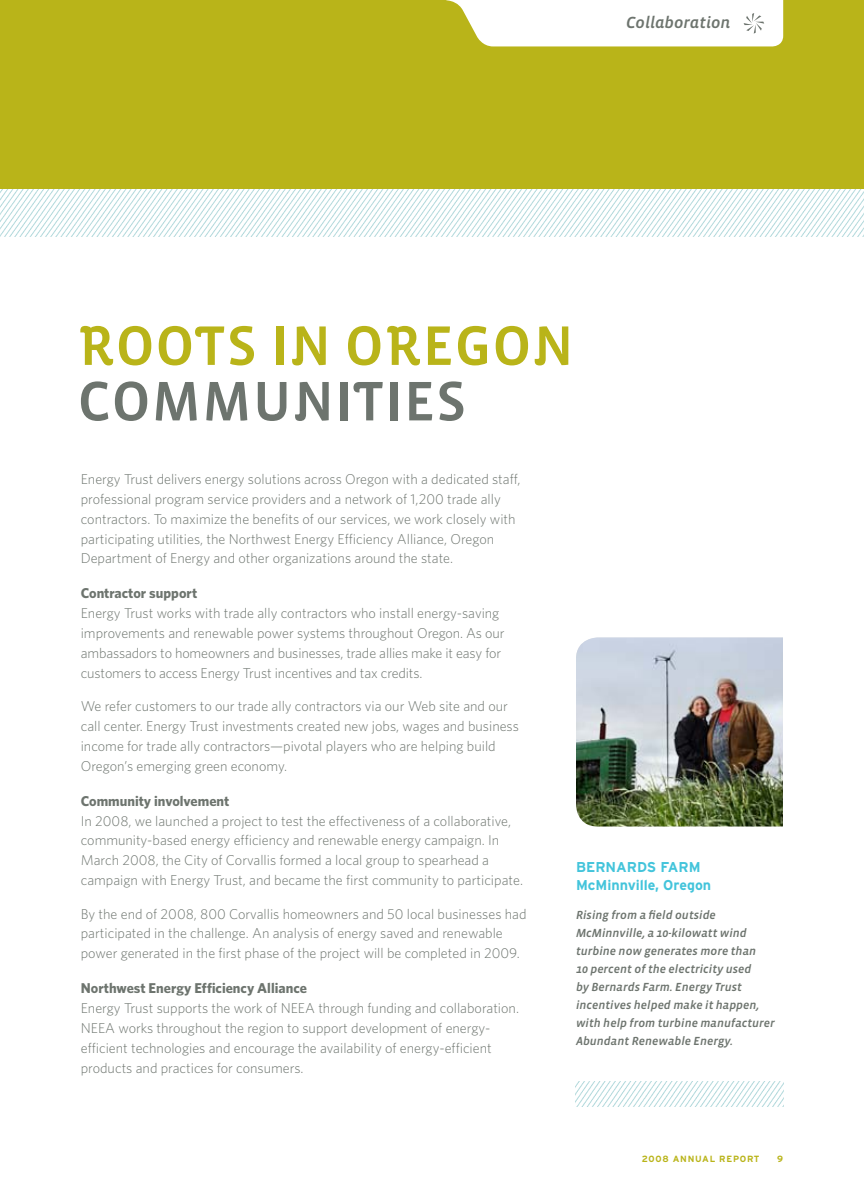
<style>
.page{position:relative;width:864px;height:1188px;background:#fff}
.page>*{position:absolute;margin:0;border:0;box-sizing:border-box;transform-origin:0 0}
.t1{font:57px/55.5px "Vista Sans Alt Med";letter-spacing:.02em;color:#b9b419}
.t2{font:16.5px "Vista Sans Alt Med Ita";color:#6d746e}
.t3{font:300 14.25px/20px "Whitney";color:#6d746e}
.t4{font:700 14.25px "Whitney";color:#6d746e}
.t5{font:700 14.25px/18px "Interstate";color:#43c4db}
.t6{font:italic 12px/18px "Vista Sans Med";color:#6d746e}
.t7{font:700 9px "Interstate";letter-spacing:.08em;color:#b9b419}
.s1{color:#6d746e}
.s2{font-family:"Vista Sans SC Med";color:#6d746e}
</style>
<div class="page">
<img style="left:0;top:189px;width:864px;height:47px">
<div style="left:0;top:0;width:864px;height:189px;background:#b9b419"></div>
<svg style="left:446px;top:0;width:337px;height:46px;background:#f9f9ee"></svg>
<img style="left:576px;top:638px;width:207px;height:189px">
<img style="left:576px;top:1081px;width:207px;height:26px">
<p class="t2" style="left:626px;top:14px;width:106px">Collaboration</p>
<h1 class="t1" style="left:78px;top:319px;width:497px">ROOTS IN OREGON<br><span class="s1">CO</span><span class="s2">MMU</span><span class="s1">NITIES</span></h1>
<p class="t3" style="left:81px;top:469px;width:441px">Energy Trust delivers energy solutions across Oregon with a dedicated staff, professional program service providers and a network of 1,200 trade ally contractors. To maximize the benefits of our services, we work closely with participating utilities, the Northwest Energy Efficiency Alliance, Oregon Department of Energy and other organizations around the state.</p>
<p class="t4" style="left:81px;top:585px;width:118px">Contractor support</p>
<p class="t3" style="left:81px;top:603px;width:425px">Energy Trust works with trade ally contractors who install energy-saving improvements and renewable power systems throughout Oregon. As our ambassadors to homeowners and businesses, trade allies make it easy for customers to access Energy Trust incentives and tax credits.</p>
<p class="t3" style="left:81px;top:696px;width:440px">We refer customers to our trade ally contractors via our Web site and our call center. Energy Trust investments created new jobs, wages and business income for trade ally contractors—pivotal players who are helping build Oregon’s emerging green economy.</p>
<p class="t4" style="left:81px;top:792px;width:150px">Community involvement</p>
<p class="t3" style="left:81px;top:810px;width:444px">In 2008, we launched a project to test the effectiveness of a collaborative, community-based energy efficiency and renewable energy campaign. In March 2008, the City of Corvallis formed a local group to spearhead a campaign with Energy Trust, and became the first community to participate.</p>
<p class="t3" style="left:81px;top:903px;width:447px">By the end of 2008, 800 Corvallis homeowners and 50 local businesses had participated in the challenge. An analysis of energy saved and renewable power generated in the first phase of the project will be completed in 2009.</p>
<p class="t4" style="left:81px;top:980px;width:228px">Northwest Energy Efficiency Alliance</p>
<p class="t3" style="left:81px;top:998px;width:440px">Energy Trust supports the work of NEEA through funding and collaboration.<br>NEEA works throughout the region to support development of energy&shy;efficient technologies and encourage the availability of energy-efficient products and practices for consumers.</p>
<p class="t5" style="left:576px;top:858px;width:137px">BERNARDS FARM<br>McMinnville, Oregon</p>
<p class="t6" style="left:576px;top:906px;width:200px">Rising from a field outside<br>McMinnville, a 10-kilowatt wind turbine now generates more than<br>10 percent of the electricity used<br>by Bernards Farm. Energy Trust incentives helped make it happen, with help from turbine manufacturer<br>Abundant Renewable Energy.</p>
<p class="t7" style="left:642px;top:1153px;width:119px">2008 ANNUAL REPORT</p>
<p class="t7" style="left:777px;top:1153px;width:7px">9</p>
</div>
